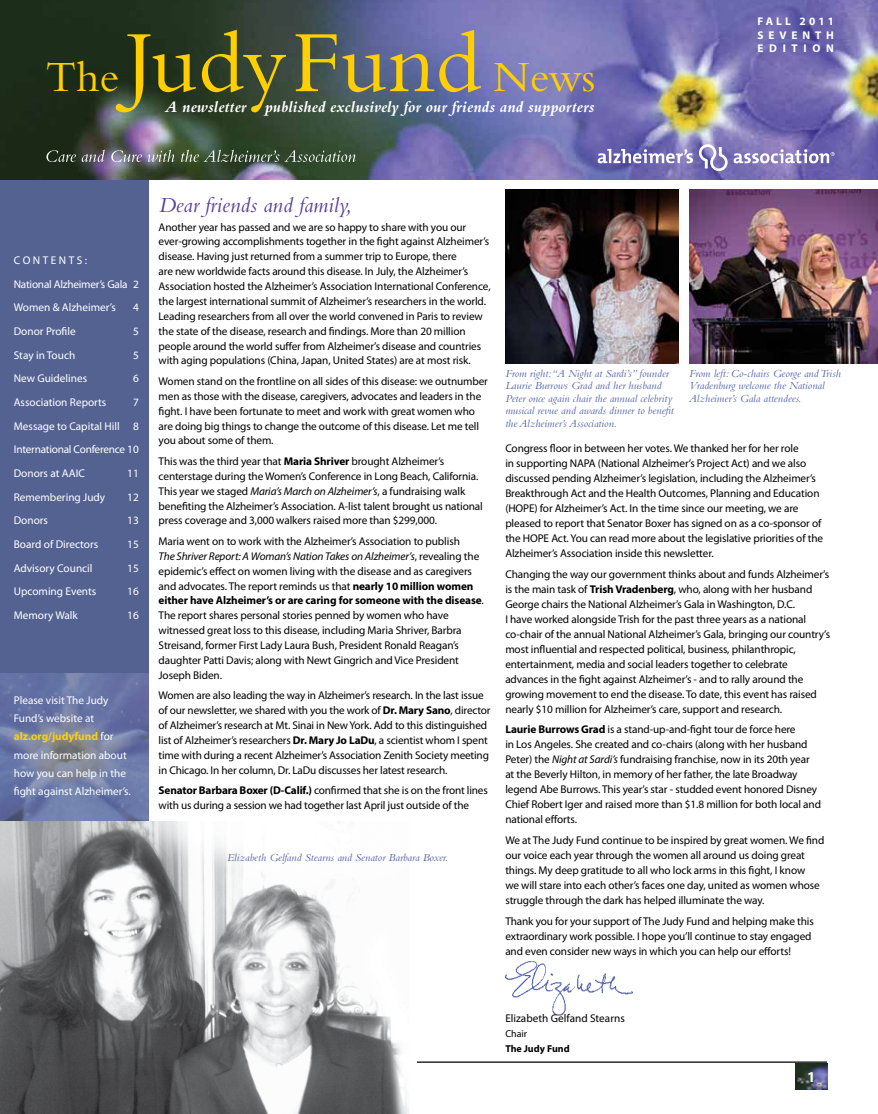
<style>
.page{position:relative;width:878px;height:1114px;background:#fff}
.page>*{position:absolute;margin:0;border:0;box-sizing:border-box;transform-origin:0 0}
.t1{font:91.25px "Bembo";color:#ffcf01}
.t2{font:italic 22.5px "Bembo";color:#5a3f99}
.t3{font:italic 700 16.5px "Bembo";letter-spacing:.005em;color:#fff}
.t4{font:700 15px "Myriad Pro";color:#fff}
.t5{font:11.25px/14.9px "Myriad Pro";letter-spacing:-.01em;color:#000}
.t6{font:11.25px/23.6px "Myriad Pro";color:#fff}
.t7{font:italic 11.25px/12.5px "Bembo";color:#5565af}
.t8{font:700 11.25px/13.5px "Myriad Pro";letter-spacing:.435em;color:#fff;text-align:justify}
.t9{font:700 10px "Myriad Pro";color:#000}
.t10{font:10px "Myriad Pro";color:#000}
.s1{font-size:45px}
.s2{font-weight:700;color:#ffcf01}
.s3{font-weight:700}
.s4{font-style:italic}
</style>
<div class="page">
<img style="left:795px;top:1063px;width:32px;height:26px">
<img style="left:505px;top:961px;width:128px;height:55px">
<div style="left:0;top:167px;width:148px;height:654px;background:#546292"></div>
<img style="left:0;top:0;width:878px;height:179px">
<svg style="left:699px;top:144px;width:28px;height:27px"></svg>
<svg style="left:597px;top:149px;width:96px;height:14px"></svg>
<svg style="left:733px;top:149px;width:101px;height:14px"></svg>
<svg style="left:46px;top:150px;width:30px;height:12px"></svg>
<svg style="left:82px;top:150px;width:23px;height:12px"></svg>
<svg style="left:111px;top:150px;width:64px;height:12px"></svg>
<svg style="left:181px;top:150px;width:175px;height:12px"></svg>
<hr style="left:51px;top:1061px;width:776px;height:2px;background:#000">
<img style="left:0;top:673px;width:148px;height:148px">
<img style="left:0;top:821px;width:416px;height:293px">
<img style="left:505px;top:190px;width:173px;height:173px">
<img style="left:689px;top:190px;width:189px;height:173px">
<h1 class="t1" style="left:46px;top:9px;width:551px"><span class="s1">The</span> Judy Fund <span class="s1">News</span></h1>
<h3 class="t3" style="left:165px;top:98px;width:430px">A newsletter published exclusively for our friends and supporters</h3>
<h2 class="t2" style="left:159px;top:192px;width:195px">Dear friends and family,</h2>
<p class="t8" style="left:757px;top:14px;width:78px">FALL 2011 seventh EDITION</p>
<p class="t6" style="left:14px;top:248px;width:126px">CONTENTS:<br>National Alzheimer’s Gala 2<br>Women &amp; Alzheimer’s</p>
<p class="t6" style="left:133px;top:296px;width:7px">4</p>
<p class="t6" style="left:14px;top:319px;width:63px">Donor Profile</p>
<p class="t6" style="left:133px;top:319px;width:7px">5</p>
<p class="t6" style="left:14px;top:343px;width:63px">Stay in Touch</p>
<p class="t6" style="left:133px;top:343px;width:7px">5</p>
<p class="t6" style="left:14px;top:367px;width:75px">New Guidelines</p>
<p class="t6" style="left:133px;top:367px;width:7px">6</p>
<p class="t6" style="left:14px;top:390px;width:94px">Association Reports</p>
<p class="t6" style="left:14px;top:390px;width:126px;text-align:justify;text-indent:119px">7<br>Message to Capital Hill 8<br>International Conference 10<br>Donors at AAIC</p>
<p class="t6" style="left:127px;top:461px;width:13px">11</p>
<p class="t6" style="left:14px;top:485px;width:93px">Remembering Judy</p>
<p class="t6" style="left:127px;top:485px;width:13px">12</p>
<p class="t6" style="left:14px;top:508px;width:36px">Donors</p>
<p class="t6" style="left:127px;top:508px;width:13px">13</p>
<p class="t6" style="left:14px;top:532px;width:86px">Board of Directors</p>
<p class="t6" style="left:127px;top:532px;width:13px">15</p>
<p class="t6" style="left:14px;top:556px;width:80px">Advisory Council</p>
<p class="t6" style="left:127px;top:556px;width:13px">15</p>
<p class="t6" style="left:14px;top:579px;width:84px">Upcoming Events</p>
<p class="t6" style="left:127px;top:579px;width:13px">16</p>
<p class="t6" style="left:14px;top:603px;width:66px">Memory Walk</p>
<p class="t6" style="left:127px;top:603px;width:13px">16</p>
<p class="t6" style="left:14px;top:691px;width:119px;line-height:18.1px">Please visit The Judy<br>Fund’s website at <span class="s2">alz.org/judyfund</span> for more information about how you can help in the fight against Alzheimer’s.</p>
<p class="t5" style="left:159px;top:219px;width:333px">Another year has passed and we are so happy to share with you our ever-growing accomplishments together in the fight against Alzheimer’s disease. Having just returned from a summer trip to Europe, there<br>are new worldwide facts around this disease. In July, the Alzheimer’s Association hosted the Alzheimer’s Association International Conference, the largest international summit of Alzheimer’s researchers in the world.<br>Leading researchers from all over the world convened in Paris to review the state of the disease, research and findings. More than 20 million people around the world suffer from Alzheimer’s disease and countries with aging populations (China, Japan, United States) are at most risk.</p>
<p class="t5" style="left:159px;top:373px;width:331px">Women stand on the frontline on all sides of this disease: we outnumber men as those with the disease, caregivers, advocates and leaders in the fight. I have been fortunate to meet and work with great women who are doing big things to change the outcome of this disease. Let me tell you about some of them.</p>
<p class="t5" style="left:159px;top:453px;width:326px">This was the third year that <span class="s3">Maria Shriver</span> brought Alzheimer’s centerstage during the Women’s Conference in Long Beach, California.<br>This year we staged <span class="s4">Maria’s March on Alzheimer’s</span>, a fundraising walk benefiting the Alzheimer’s Association. A-list talent brought us national press coverage and 3,000 walkers raised more than $299,000.</p>
<p class="t5" style="left:159px;top:533px;width:327px">Maria went on to work with the Alzheimer’s Association to publish<br><span class="s4">The Shriver Report: A Woman’s Nation Takes on Alzheimer’s</span>, revealing the epidemic’s effect on women living with the disease and as caregivers and advocates. The report reminds us that <span class="s3">nearly 10 million women either have Alzheimer’s or are caring for someone with the disease</span>.<br>The report shares personal stories penned by women who have witnessed great loss to this disease, including Maria Shriver, Barbra Streisand, former First Lady Laura Bush, President Ronald Reagan’s daughter Patti Davis; along with Newt Gingrich and Vice President Joseph Biden.</p>
<p class="t5" style="left:159px;top:688px;width:333px">Women are also leading the way in Alzheimer’s research. In the last issue of our newsletter, we shared with you the work of <span class="s3">Dr. Mary Sano</span>, director of Alzheimer’s research at Mt. Sinai in New York. Add to this distinguished list of Alzheimer’s researchers <span class="s3">Dr. Mary Jo LaDu</span>, a scientist whom I spent time with during a recent Alzheimer’s Association Zenith Society meeting in Chicago. In her column, Dr. LaDu discusses her latest research.</p>
<p class="t5" style="left:159px;top:783px;width:331px"><span class="s3">Senator Barbara Boxer (D-Calif.)</span> confirmed that she is on the front lines with us during a session we had together last April just outside of the</p>
<p class="t7" style="left:227px;top:851px;width:222px">Elizabeth Gelfand Stearns and Senator Barbara Boxer.</p>
<p class="t7" style="left:505px;top:367px;width:170px">From right:“A Night at Sardi’s” founder Laurie Burrows Grad and her husband Peter once again chair the annual celebrity musical revue and awards dinner to benefit the Alzheimer’s Association.</p>
<p class="t7" style="left:689px;top:367px;width:153px">From left: Co-chairs George and Trish<br>Vradenburg welcome the National<br>Alzheimer’s Gala attendees.</p>
<p class="t5" style="left:505px;top:440px;width:319px">Congress floor in between her votes. We thanked her for her role<br>in supporting NAPA (National Alzheimer’s Project Act) and we also discussed pending Alzheimer’s legislation, including the Alzheimer’s Breakthrough Act and the Health Outcomes, Planning and Education (HOPE) for Alzheimer’s Act. In the time since our meeting, we are pleased to report that Senator Boxer has signed on as a co-sponsor of the HOPE Act. You can read more about the legislative priorities of the Alzheimer’s Association inside this newsletter.</p>
<p class="t5" style="left:505px;top:566px;width:326px">Changing the way our government thinks about and funds Alzheimer’s is the main task of <span class="s3">Trish Vradenberg</span>, who, along with her husband George chairs the National Alzheimer’s Gala in Washington, D.C.<br>I have worked alongside Trish for the past three years as a national co-chair of the annual National Alzheimer’s Gala, bringing our country’s most influential and respected political, business, philanthropic, entertainment, media and social leaders together to celebrate advances in the fight against Alzheimer’s - and to rally around the growing movement to end the disease. To date, this event has raised nearly $10 million for Alzheimer’s care, support and research.</p>
<p class="t5" style="left:505px;top:722px;width:317px"><span class="s3">Laurie Burrows Grad</span> is a stand-up-and-fight tour de force here<br>in Los Angeles. She created and co-chairs (along with her husband Peter) the <span class="s4">Night at Sardi’s</span> fundraising franchise, now in its 20th year at the Beverly Hilton, in memory of her father, the late Broadway legend Abe Burrows. This year’s star - studded event honored Disney Chief Robert Iger and raised more than $1.8 million for both local and national efforts.</p>
<p class="t5" style="left:505px;top:832px;width:320px">We at The Judy Fund continue to be inspired by great women. We find our voice each year through the women all around us doing great things. My deep gratitude to all who lock arms in this fight, I know<br>we will stare into each other’s faces one day, united as women whose struggle through the dark has helped illuminate the way.</p>
<p class="t5" style="left:505px;top:913px;width:310px">Thank you for your support of The Judy Fund and helping make this extraordinary work possible. I hope you’ll continue to stay engaged and even consider new ways in which you can help our efforts!</p>
<p class="t5" style="left:505px;top:1010px;width:121px">Elizabeth Gelfand Stearns</p>
<p class="t10" style="left:505px;top:1027px;width:23px">Chair</p>
<p class="t9" style="left:505px;top:1042px;width:66px">The Judy Fund</p>
<h3 class="t4" style="left:807px;top:1067px;width:10px">1</h3>
</div>
